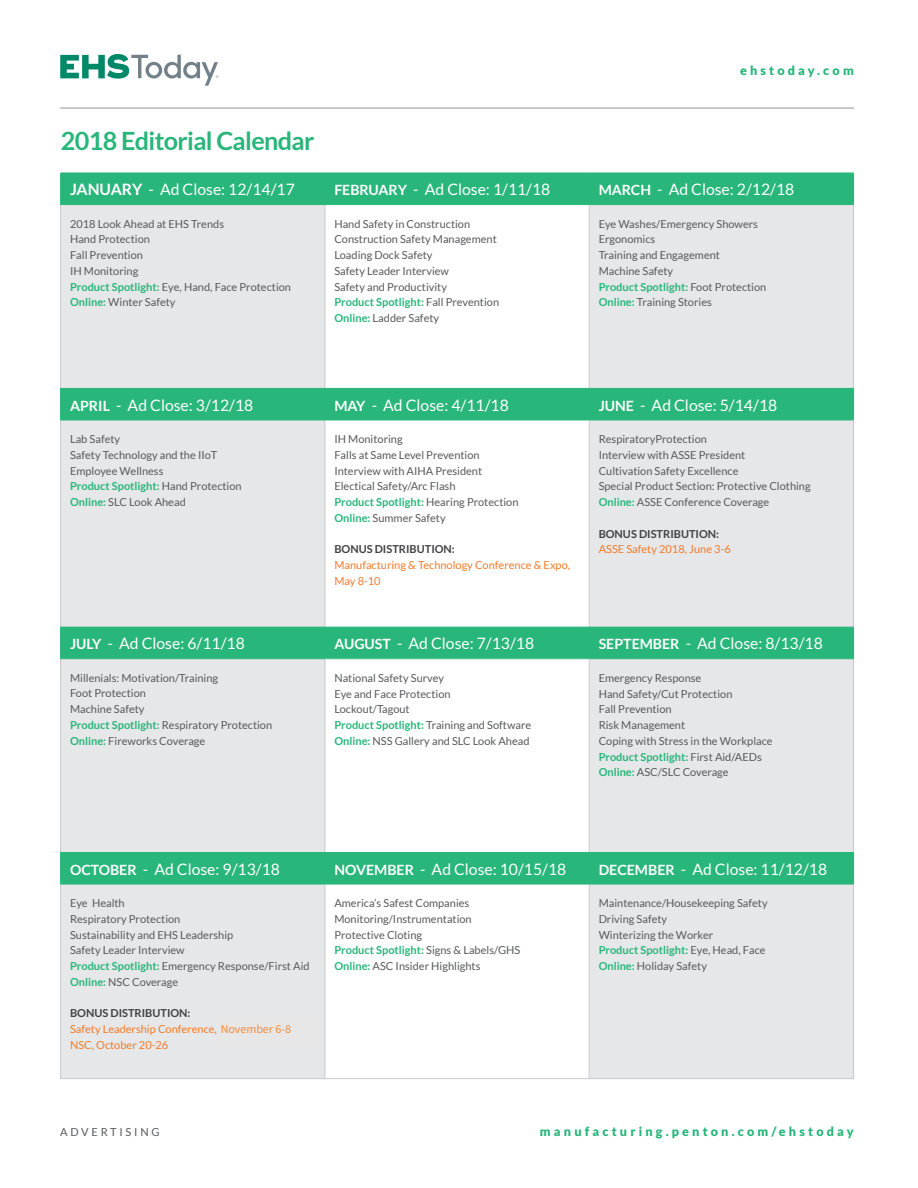
<style>
.page{position:relative;width:918px;height:1188px;background:#fff}
.page>*{position:absolute;margin:0;border:0;box-sizing:border-box;transform-origin:0 0}
.t1{font:700 25.2px "Lato";letter-spacing:-.025em;color:#28b67a}
.t2{font:15.75px "Lato";color:#fff}
.t3{font:900 12.6px "Lato";letter-spacing:.25em;color:#28b67a}
.t4{font:12px "Source Sans Pro";color:#f68936}
.t5{font:10.95px/15.8px "Lato";color:#58595b}
.t6{font:10.95px/15.8px "Lato";color:#f47b29}
.t7{font:700 10.95px "Lato";color:#414042}
.t8{font:10.95px "Lato";letter-spacing:.25em;color:#58595b}
.s1{font-weight:700}
.s2{font-weight:700;font-size:14.1px}
.s3{font-weight:700;color:#28b67a}
</style>
<div class="page">
<hr style="left:60px;top:108px;width:794px;height:1px;background:#939598">
<svg style="left:60px;top:54px;width:159px;height:32px"></svg>
<div style="left:61px;top:174px;width:792px;height:30px;background:#28b67a"></div>
<div style="left:61px;top:205px;width:792px;height:183px;background:#e6e7e8"></div>
<div style="left:325px;top:205px;width:264px;height:203px;background:#fff"></div>
<hr style="left:60px;top:205px;width:1px;height:203px;background:#c7c8ca">
<hr style="left:325px;top:205px;width:1px;height:203px;background:#c7c8ca">
<hr style="left:589px;top:205px;width:1px;height:203px;background:#c7c8ca">
<hr style="left:853px;top:205px;width:1px;height:203px;background:#c7c8ca">
<hr style="left:60px;top:173px;width:265px;height:1px;background:#28b67a">
<hr style="left:60px;top:173px;width:1px;height:31px;background:#28b67a">
<hr style="left:325px;top:173px;width:264px;height:1px;background:#28b67a">
<hr style="left:325px;top:173px;width:1px;height:31px;background:#28b67a">
<hr style="left:589px;top:173px;width:265px;height:1px;background:#28b67a">
<hr style="left:589px;top:173px;width:1px;height:31px;background:#28b67a">
<hr style="left:853px;top:173px;width:1px;height:31px;background:#28b67a">
<hr style="left:60px;top:204px;width:265px;height:1px;background:#28b67a">
<hr style="left:325px;top:204px;width:264px;height:1px;background:#28b67a">
<hr style="left:589px;top:204px;width:265px;height:1px;background:#28b67a">
<div style="left:61px;top:389px;width:792px;height:31px;background:#28b67a"></div>
<div style="left:61px;top:421px;width:792px;height:206px;background:#e6e7e8"></div>
<div style="left:325px;top:420px;width:264px;height:260px;background:#fff"></div>
<hr style="left:60px;top:420px;width:1px;height:260px;background:#c7c8ca">
<hr style="left:325px;top:420px;width:1px;height:260px;background:#c7c8ca">
<hr style="left:589px;top:420px;width:1px;height:260px;background:#c7c8ca">
<hr style="left:853px;top:420px;width:1px;height:260px;background:#c7c8ca">
<hr style="left:60px;top:388px;width:265px;height:1px;background:#28b67a">
<hr style="left:60px;top:389px;width:1px;height:31px;background:#28b67a">
<hr style="left:325px;top:388px;width:264px;height:1px;background:#28b67a">
<hr style="left:325px;top:389px;width:1px;height:31px;background:#28b67a">
<hr style="left:589px;top:388px;width:265px;height:1px;background:#28b67a">
<hr style="left:589px;top:389px;width:1px;height:31px;background:#28b67a">
<hr style="left:853px;top:389px;width:1px;height:31px;background:#28b67a">
<hr style="left:60px;top:420px;width:265px;height:1px;background:#28b67a">
<hr style="left:325px;top:420px;width:264px;height:1px;background:#28b67a">
<hr style="left:589px;top:420px;width:265px;height:1px;background:#28b67a">
<div style="left:61px;top:628px;width:792px;height:30px;background:#28b67a"></div>
<div style="left:61px;top:659px;width:792px;height:193px;background:#e6e7e8"></div>
<div style="left:325px;top:659px;width:264px;height:225px;background:#fff"></div>
<hr style="left:60px;top:659px;width:1px;height:225px;background:#c7c8ca">
<hr style="left:325px;top:659px;width:1px;height:225px;background:#c7c8ca">
<hr style="left:589px;top:659px;width:1px;height:225px;background:#c7c8ca">
<hr style="left:853px;top:659px;width:1px;height:225px;background:#c7c8ca">
<hr style="left:60px;top:627px;width:265px;height:1px;background:#28b67a">
<hr style="left:60px;top:627px;width:1px;height:31px;background:#28b67a">
<hr style="left:325px;top:627px;width:264px;height:1px;background:#28b67a">
<hr style="left:325px;top:627px;width:1px;height:31px;background:#28b67a">
<hr style="left:589px;top:627px;width:265px;height:1px;background:#28b67a">
<hr style="left:589px;top:627px;width:1px;height:31px;background:#28b67a">
<hr style="left:853px;top:627px;width:1px;height:31px;background:#28b67a">
<hr style="left:60px;top:658px;width:265px;height:1px;background:#28b67a">
<hr style="left:325px;top:658px;width:264px;height:1px;background:#28b67a">
<hr style="left:589px;top:658px;width:265px;height:1px;background:#28b67a">
<div style="left:61px;top:853px;width:792px;height:31px;background:#28b67a"></div>
<div style="left:61px;top:885px;width:792px;height:193px;background:#e6e7e8"></div>
<div style="left:325px;top:884px;width:264px;height:195px;background:#fff"></div>
<hr style="left:60px;top:884px;width:1px;height:194px;background:#c7c8ca">
<hr style="left:325px;top:884px;width:1px;height:194px;background:#c7c8ca">
<hr style="left:589px;top:884px;width:1px;height:194px;background:#c7c8ca">
<hr style="left:853px;top:884px;width:1px;height:194px;background:#c7c8ca">
<hr style="left:60px;top:1078px;width:265px;height:1px;background:#c7c8ca">
<hr style="left:325px;top:1078px;width:264px;height:1px;background:#c7c8ca">
<hr style="left:589px;top:1078px;width:265px;height:1px;background:#c7c8ca">
<hr style="left:60px;top:852px;width:265px;height:1px;background:#28b67a">
<hr style="left:60px;top:853px;width:1px;height:31px;background:#28b67a">
<hr style="left:325px;top:852px;width:264px;height:1px;background:#28b67a">
<hr style="left:325px;top:853px;width:1px;height:31px;background:#28b67a">
<hr style="left:589px;top:852px;width:265px;height:1px;background:#28b67a">
<hr style="left:589px;top:853px;width:1px;height:31px;background:#28b67a">
<hr style="left:853px;top:853px;width:1px;height:31px;background:#28b67a">
<hr style="left:60px;top:884px;width:265px;height:1px;background:#28b67a">
<hr style="left:325px;top:884px;width:264px;height:1px;background:#28b67a">
<hr style="left:589px;top:884px;width:265px;height:1px;background:#28b67a">
<div style="left:218px;top:1017px;width:104px;height:32px;background:#e7e7e8"></div>
<h1 class="t1" style="left:61px;top:126px;width:255px">2018 Editorial Calendar</h1>
<p class="t3" style="left:740px;top:63px;width:115px">ehstoday.com</p>
<h2 class="t2" style="left:70px;top:181px;width:226px"><span class="s1">JANUARY</span> - Ad Close: 12/14/17</h2>
<h2 class="t2" style="left:334px;top:181px;width:218px"><span class="s2">FEBRUARY</span> - Ad Close: 1/11/18</h2>
<h2 class="t2" style="left:599px;top:181px;width:197px"><span class="s2">MARCH</span> - Ad Close: 2/12/18</h2>
<p class="t5" style="left:70px;top:216px;width:223px">2018 Look Ahead at EHS Trends<br>Hand Protection<br>Fall Prevention<br>IH Monitoring<br><span class="s3">Product Spotlight:</span> Eye, Hand, Face Protection<br><span class="s3">Online:</span> Winter Safety</p>
<p class="t5" style="left:334px;top:216px;width:166px">Hand Safety in Construction<br>Construction Safety Management<br>Loading Dock Safety<br>Safety Leader Interview<br>Safety and Productivity<br><span class="s3">Product Spotlight:</span> Fall Prevention<br><span class="s3">Online:</span> Ladder Safety</p>
<p class="t5" style="left:599px;top:216px;width:169px">Eye Washes/Emergency Showers<br>Ergonomics<br>Training and Engagement<br>Machine Safety<br><span class="s3">Product Spotlight:</span> Foot Protection<br><span class="s3">Online:</span> Training Stories</p>
<h2 class="t2" style="left:70px;top:396px;width:185px"><span class="s2">APRIL</span> - Ad Close: 3/12/18</h2>
<h2 class="t2" style="left:334px;top:396px;width:176px"><span class="s2">MAY</span> - Ad Close: 4/11/18</h2>
<h2 class="t2" style="left:599px;top:396px;width:180px"><span class="s2">JUNE</span> - Ad Close: 5/14/18</h2>
<p class="t5" style="left:70px;top:431px;width:173px">Lab Safety<br>Safety Technology and the IIoT<br>Employee Wellness<br><span class="s3">Product Spotlight:</span> Hand Protection<br><span class="s3">Online:</span> SLC Look Ahead</p>
<p class="t5" style="left:334px;top:431px;width:186px">IH Monitoring<br>Falls at Same Level Prevention<br>Interview with AIHA President<br>Electical Safety/Arc Flash<br><span class="s3">Product Spotlight:</span> Hearing Protection<br><span class="s3">Online:</span> Summer Safety</p>
<p class="t7" style="left:334px;top:543px;width:122px">BONUS DISTRIBUTION:</p>
<p class="t6" style="left:334px;top:557px;width:237px">Manufacturing &amp; Technology Conference &amp; Expo,<br>May 8-10</p>
<p class="t5" style="left:599px;top:431px;width:214px">RespiratoryProtection<br>Interview with ASSE President<br>Cultivation Safety Excellence<br>Special Product Section: Protective Clothing <span class="s3">Online:</span> ASSE Conference Coverage</p>
<p class="t7" style="left:599px;top:527px;width:122px">BONUS DISTRIBUTION:</p>
<p class="t6" style="left:599px;top:541px;width:134px">ASSE Safety 2018, June 3-6</p>
<h2 class="t2" style="left:70px;top:635px;width:176px"><span class="s2">JULY</span> - Ad Close: 6/11/18</h2>
<h2 class="t2" style="left:334px;top:635px;width:201px"><span class="s2">AUGUST</span> - Ad Close: 7/13/18</h2>
<h2 class="t2" style="left:599px;top:635px;width:226px"><span class="s2">SEPTEMBER</span> - Ad Close: 8/13/18</h2>
<p class="t5" style="left:70px;top:670px;width:204px">Millenials: Motivation/Training<br>Foot Protection<br>Machine Safety<br><span class="s3">Product Spotlight:</span> Respiratory Protection<br><span class="s3">Online:</span> Fireworks Coverage</p>
<p class="t5" style="left:334px;top:670px;width:198px">National Safety Survey<br>Eye and Face Protection<br>Lockout/Tagout<br><span class="s3">Product Spotlight:</span> Training and Software<br><span class="s3">Online:</span> NSS Gallery and SLC Look Ahead</p>
<p class="t5" style="left:599px;top:670px;width:176px">Emergency Response<br>Hand Safety/Cut Protection<br>Fall Prevention<br>Risk Management<br>Coping with Stress in the Workplace<br><span class="s3">Product Spotlight:</span> First Aid/AEDs<br><span class="s3">Online:</span> ASC/SLC Coverage</p>
<h2 class="t2" style="left:70px;top:860px;width:211px"><span class="s2">OCTOBER</span> - Ad Close: 9/13/18</h2>
<h2 class="t2" style="left:334px;top:860px;width:234px"><span class="s2">NOVEMBER</span> - Ad Close: 10/15/18</h2>
<h2 class="t2" style="left:599px;top:860px;width:230px"><span class="s2">DECEMBER</span> - Ad Close: 11/12/18</h2>
<p class="t5" style="left:70px;top:895px;width:241px">Eye Health<br>Respiratory Protection<br>Sustainability and EHS Leadership<br>Safety Leader Interview<br><span class="s3">Product Spotlight:</span> Emergency Response/First Aid<br><span class="s3">Online:</span> NSC Coverage</p>
<p class="t7" style="left:70px;top:1007px;width:122px">BONUS DISTRIBUTION:</p>
<p class="t6" style="left:70px;top:1021px;width:223px">Safety Leadership Conference, October 22-24<br>NSC, October 20-26</p>
<p class="t5" style="left:334px;top:895px;width:187px">America’s Safest Companies<br>Monitoring/Instrumentation<br>Protective Cloting<br><span class="s3">Product Spotlight:</span> Signs &amp; Labels/GHS<br><span class="s3">Online:</span> ASC Insider Highlights</p>
<p class="t5" style="left:599px;top:895px;width:171px">Maintenance/Housekeeping Safety<br>Driving Safety<br>Winterizing the Worker<br><span class="s3">Product Spotlight:</span> Eye, Head, Face<br><span class="s3">Online:</span> Holiday Safety</p>
<p class="t4" style="left:221px;top:1022px;width:72px">November 6-8</p>
<p class="t8" style="left:60px;top:1126px;width:101px">ADVERTISING</p>
<p class="t3" style="left:540px;top:1124px;width:315px">manufacturing.penton.com/ehstoday</p>
</div>
